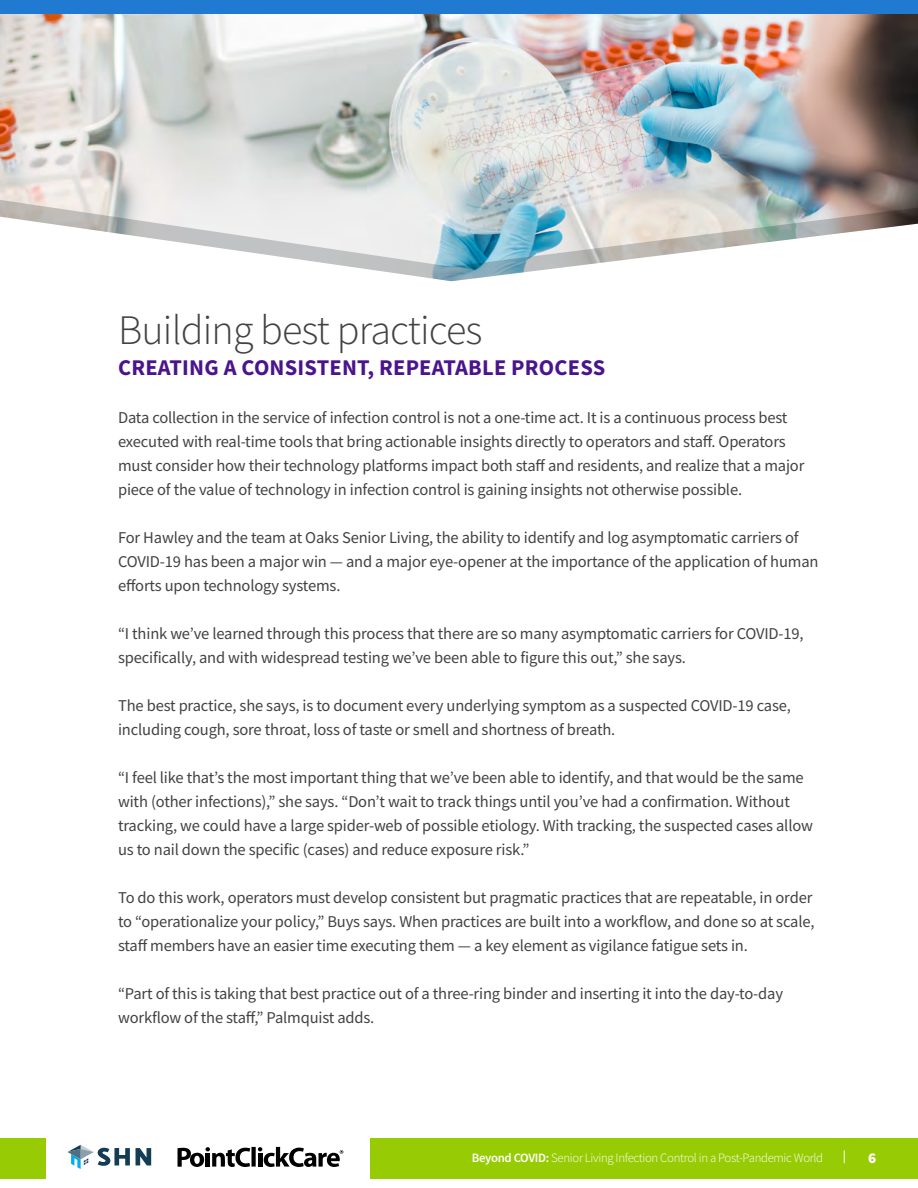
<style>
.page{position:relative;width:918px;height:1188px;background:#fff}
.page>*{position:absolute;margin:0;border:0;box-sizing:border-box;transform-origin:0 0}
.t1{font:300 42px "Source Sans Pro";letter-spacing:-.02em;color:#424242}
.t2{font:700 22.5px "Source Sans Pro";letter-spacing:.01em;color:#4a148c}
.t3{font:16.5px/24px "Source Sans Pro";letter-spacing:-.01em;color:#424242}
.t4{font:900 15px "Source Sans Pro";color:#fff}
.t5{font:300 12.75px "Source Sans Pro";letter-spacing:-.025em;color:#fff}
.t6{font:600 12.75px "Source Sans Pro";color:#fff}
.s1{font-weight:600}
</style>
<div class="page">
<div style="left:0;top:1138px;width:46px;height:41px;background:#97cc04"></div>
<svg style="left:178px;top:1147px;width:165px;height:20px"></svg>
<svg style="left:67px;top:1145px;width:63px;height:24px"></svg>
<svg style="left:136px;top:1148px;width:15px;height:17px"></svg>
<div style="left:370px;top:1138px;width:548px;height:41px;background:#97cc04"></div>
<img style="left:0;top:14px;width:918px;height:185px">
<div style="left:0;top:0;width:918px;height:14px;background:#217ad1"></div>
<svg style="left:0;top:199px;width:918px;height:82px"></svg>
<h1 class="t1" style="left:118px;top:304px;width:366px">Building best practices</h1>
<h2 class="t2" style="left:118px;top:353px;width:489px">CREATING A CONSISTENT, REPEATABLE PROCESS</h2>
<p class="t3" style="left:118px;top:406px;width:688px">Data collection in the service of infection control is not a one-time act. It is a continuous process best executed with real-time tools that bring actionable insights directly to operators and staff. Operators must consider how their technology platforms impact both staff and residents, and realize that a major piece of the value of technology in infection control is gaining insights not otherwise possible.</p>
<p class="t3" style="left:118px;top:526px;width:702px">For Hawley and the team at Oaks Senior Living, the ability to identify and log asymptomatic carriers of<br>COVID-19 has been a major win — and a major eye-opener at the importance of the application of human efforts upon technology systems.</p>
<p class="t3" style="left:118px;top:622px;width:687px">“I think we’ve learned through this process that there are so many asymptomatic carriers for COVID-19, specifically, and with widespread testing we’ve been able to figure this out,” she says.</p>
<p class="t3" style="left:118px;top:694px;width:674px">The best practice, she says, is to document every underlying symptom as a suspected COVID-19 case, including cough, sore throat, loss of taste or smell and shortness of breath.</p>
<p class="t3" style="left:118px;top:766px;width:696px">“I feel like that’s the most important thing that we’ve been able to identify, and that would be the same with (other infections),” she says. “Don’t wait to track things until you’ve had a confirmation. Without tracking, we could have a large spider-web of possible etiology. With tracking, the suspected cases allow us to nail down the specific (cases) and reduce exposure risk.”</p>
<p class="t3" style="left:118px;top:886px;width:698px">To do this work, operators must develop consistent but pragmatic practices that are repeatable, in order to “operationalize your policy,” Buys says. When practices are built into a workflow, and done so at scale, staff members have an easier time executing them — a key element as vigilance fatigue sets in.</p>
<p class="t3" style="left:118px;top:982px;width:667px">“Part of this is taking that best practice out of a three-ring binder and inserting it into the day-to-day workflow of the staff,” Palmquist adds.</p>
<p class="t5" style="left:472px;top:1150px;width:353px"><span class="s1">Beyond COVID:</span> Senior Living Infection Control in a Post-Pandemic World</p>
<p class="t6" style="left:843px;top:1148px;width:5px">|</p>
<p class="t4" style="left:868px;top:1147px;width:10px">6</p>
</div>
